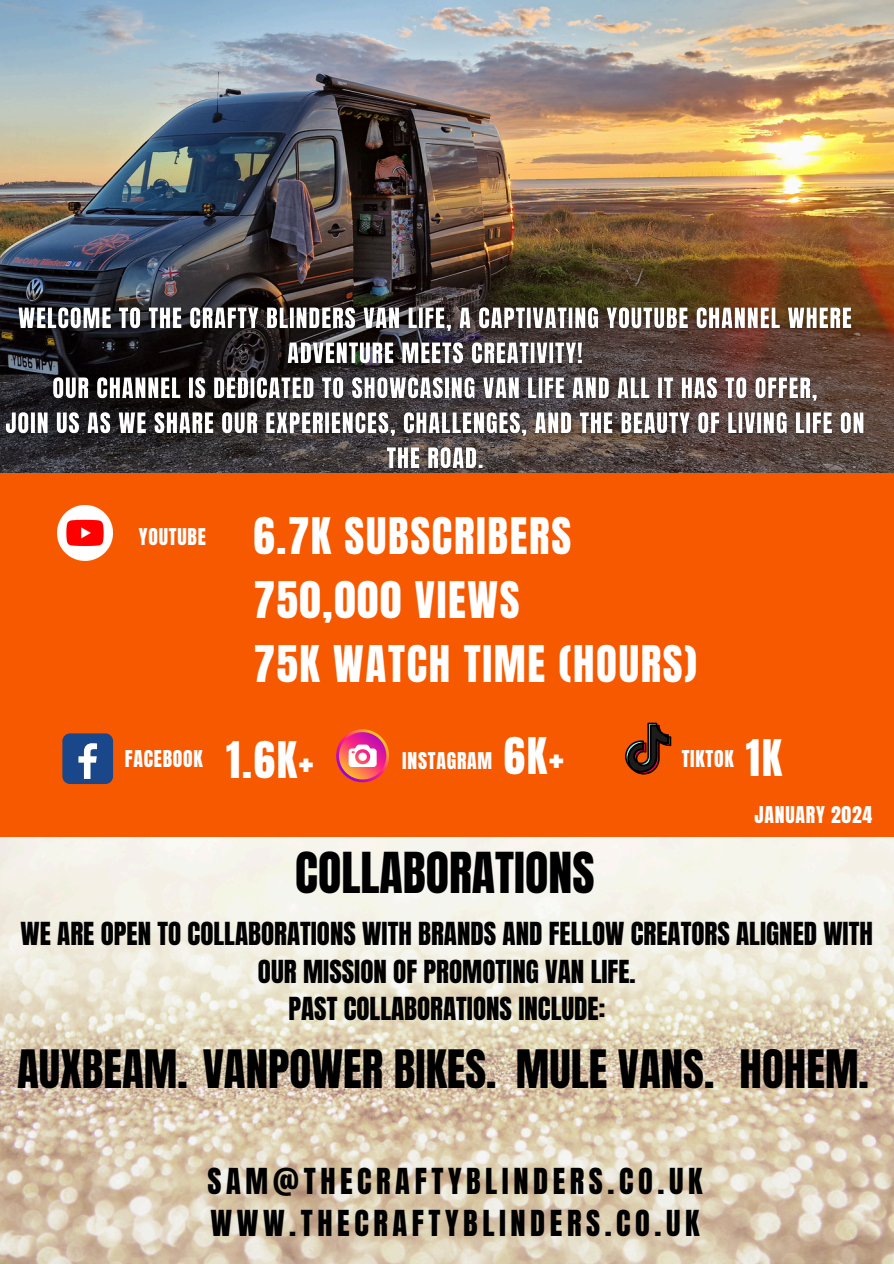
<style>
.page{position:relative;width:894px;height:1264px;background:#fff}
.page>*{position:absolute;margin:0;border:0;box-sizing:border-box;transform-origin:0 0}
.t1{font:48px "Anton";color:#000}
.t2{font:45px "Anton";color:#000}
.t3{font:42.9px "Anton";letter-spacing:.04em;color:#fff}
.t4{font:30.45px/41.7px "Anton";letter-spacing:.15em;color:#000}
.t5{font:27px/37.2px "Anton";color:#000;text-align:center}
.t6{font:19.65px "Anton";letter-spacing:.04em;color:#fff}
</style>
<div class="page">
<img style="left:0;top:27px;width:893px;height:1236px">
<img style="left:0;top:0;width:892px;height:473px">
<div style="left:0;top:473px;width:893px;height:363px;background:#f65900"></div>
<img style="left:58px;top:505px;width:55px;height:55px">
<svg style="left:336px;top:729px;width:53px;height:53px"></svg>
<div style="left:62px;top:733px;width:51px;height:51px;background:#1a4789;border-radius:8px"></div>
<svg style="left:78px;top:743px;width:19px;height:36px"></svg>
<svg style="left:625px;top:722px;width:46px;height:53px"></svg>
<img style="left:0;top:300px;width:870px;height:173px">
<h2 class="t6" style="left:139px;top:523px;width:68px">YOUTUBE</h2>
<p class="t3" style="left:253px;top:505px;width:319px">6.7K SUBSCRIBERS</p>
<h4 class="t3" style="left:254px;top:569px;width:267px">750,000 VIEWS</h4>
<h1 class="t3" style="left:254px;top:633px;width:444px">75K WATCH TIME (HOURS)</h1>
<h2 class="t3" style="left:226px;top:728px;width:89px">1.6K+</h2>
<h2 class="t3" style="left:503px;top:724px;width:62px">6K+</h2>
<h2 class="t3" style="left:745px;top:726px;width:38px">1K</h2>
<p class="t6" style="left:125px;top:744px;width:80px">FACEBOOK</p>
<p class="t6" style="left:402px;top:746px;width:92px">INSTAGRAM</p>
<h1 class="t6" style="left:681px;top:744px;width:54px">TIKTOK</h1>
<h1 class="t6" style="left:754px;top:800px;width:119px">JANUARY 2024</h1>
<p class="t1" style="left:295px;top:838px;width:300px">COLLABORATIONS</p>
<p class="t5" style="left:21px;top:915px;width:853px">WE ARE OPEN TO COLLABORATIONS WITH BRANDS AND FELLOW CREATORS ALIGNED WITH<br>OUR MISSION OF PROMOTING VAN LIFE.<br>PAST COLLABORATIONS INCLUDE:</p>
<h2 class="t2" style="left:17px;top:1036px;width:698px">AUXBEAM. VANPOWER BIKES. MULE VANS.</h2>
<h2 class="t2" style="left:739px;top:1036px;width:131px">HOHEM.</h2>
<p class="t4" style="left:207px;top:1160px;width:496px">SAM@THECRAFTYBLINDERS.CO.UK<br>WWW.THECRAFTYBLINDERS.CO.UK</p>
</div>
